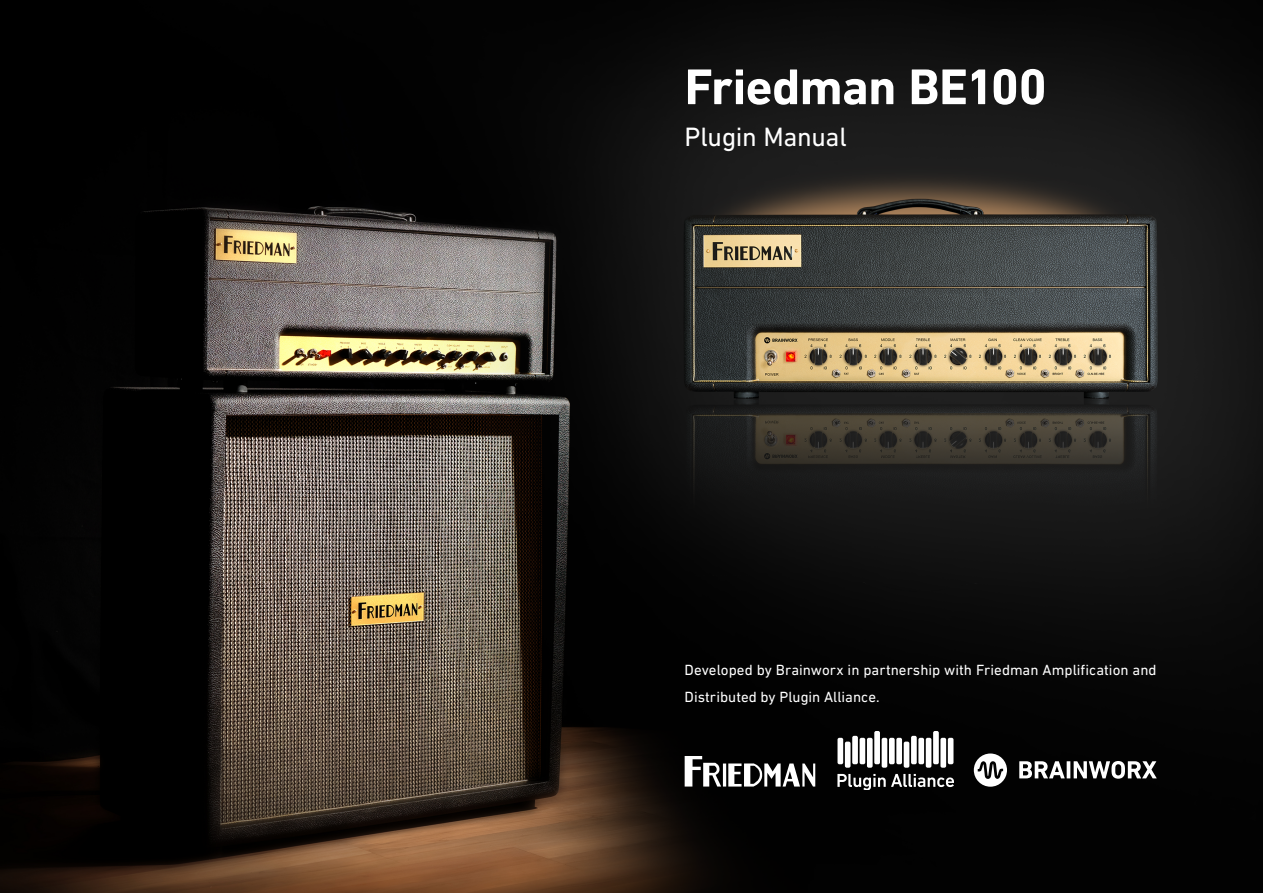
<style>
.page{position:relative;width:1263px;height:893px;background:#fff}
.page>*{position:absolute;margin:0;border:0;box-sizing:border-box;transform-origin:0 0}
.Headline_Cover{font:700 51px "DIN Next LT Pro";letter-spacing:-.01em;color:#fff}
.Subheadline_Cover{font:27px "DIN Next LT Pro";letter-spacing:-.015em;color:#fff}
.Text_Cover{font:15px/27px "DIN Next LT Pro";letter-spacing:.005em;color:#fff}
</style>
<div class="page">
<img style="left:0;top:0;width:1263px;height:893px">
<svg style="left:1019px;top:761px;width:46px;height:17px"></svg>
<hr style="left:1067px;top:761px;width:3px;height:17px;background:#fff">
<svg style="left:1074px;top:761px;width:83px;height:18px"></svg>
<svg style="left:974px;top:753px;width:33px;height:34px"></svg>
<svg style="left:685px;top:756px;width:36px;height:30px"></svg>
<hr style="left:723px;top:763px;width:3px;height:23px;background:#fff">
<svg style="left:728px;top:763px;width:87px;height:23px"></svg>
<svg style="left:837px;top:774px;width:117px;height:16px"></svg>
<svg style="left:837px;top:731px;width:116px;height:37px"></svg>
<p class="Headline_Cover" style="left:685px;top:57px;width:364px">Friedman BE100</p>
<p class="Subheadline_Cover" style="left:685px;top:121px;width:164px">Plugin Manual</p>
<p class="Text_Cover" style="left:685px;top:656px;width:473px">Developed by Brainworx in partnership with Friedman Amplification and<br>Distributed by Plugin Alliance.</p>
</div>
